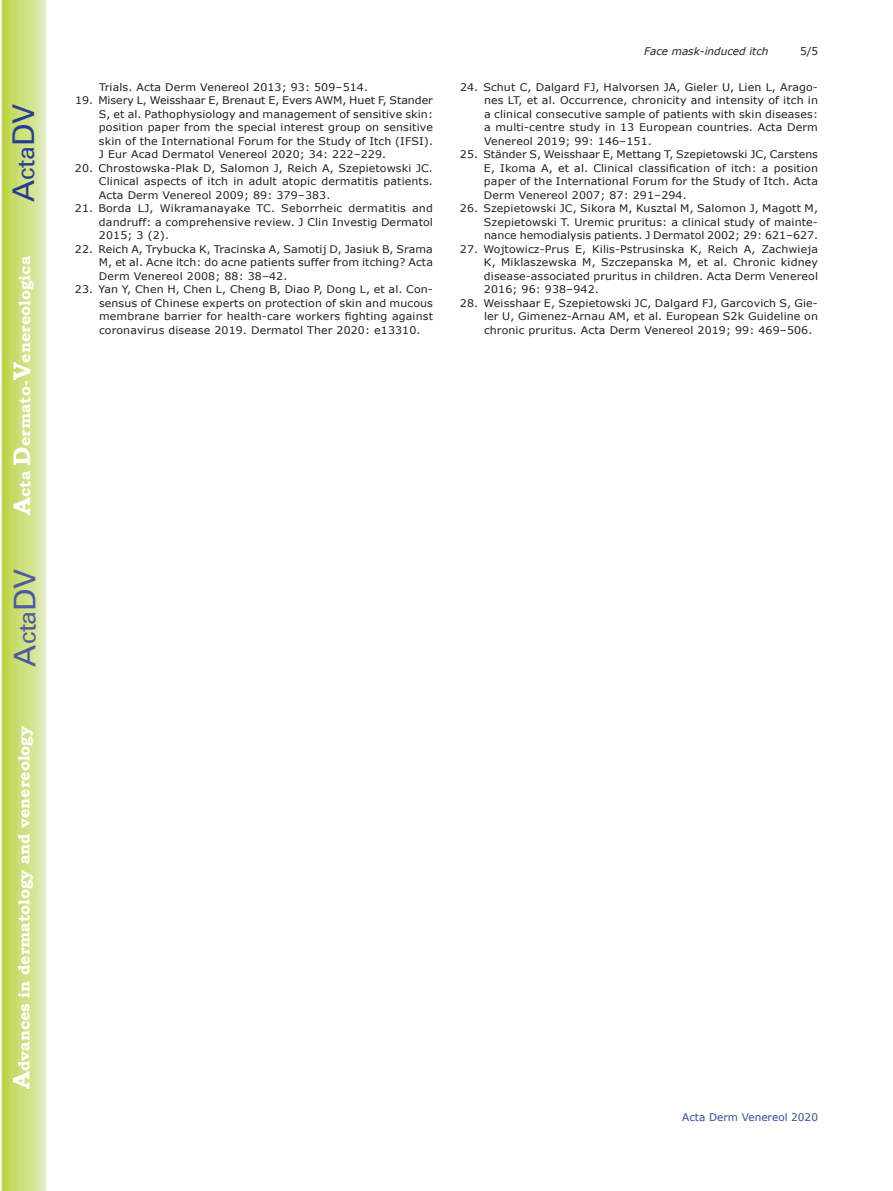
<style>
.page{position:relative;width:893px;height:1191px;background:#fff}
.page>*{position:absolute;margin:0;border:0;box-sizing:border-box;transform-origin:0 0}
.t1{font:30px "Univers";color:#4d5a9e}
.t2{font:30px "Univers";color:#253f8e}
.t3{font:700 15.75px "Bookman Old Style";color:#fff}
.t4{font:10.5px/13.5px "Verdana";letter-spacing:.01em;color:#231f20;text-align:justify;scale:1.05 1}
.t5{font:italic 10.5px "Verdana";color:#231f20}
.t6{font:10.5px "Verdana";color:#324f95}
.t7{font:10.5px "Verdana";letter-spacing:.01em;color:#231f20}
.s1{font-size:24px}
</style>
<div class="page">
<svg style="left:1px;top:0;width:45px;height:1191px;background:#cfe084"></svg>
<h1 class="t2" style="left:6px;top:202px;width:100px;rotate:-90deg">A<span class="s1">cta</span>DV</h1>
<h2 class="t3" style="left:15px;top:515px;width:260px;rotate:-90deg"><span class="s1">A</span>cta <span class="s1">D</span>ermato-<span class="s1">V</span>enereologica</h2>
<h1 class="t1" style="left:7px;top:666px;width:100px;rotate:-90deg">A<span class="s1">cta</span>DV</h1>
<h2 class="t3" style="left:15px;top:1088px;width:364px;rotate:-90deg"><span class="s1">A</span>dvances in dermatology and venereology</h2>
<p class="t4" style="left:99px;top:80px;width:258px">Trials. Acta Derm Venereol 2013; 93: 509–514.</p>
<p class="t4" style="left:99px;top:94px;width:320px;text-indent:-24px">19. Misery L, Weisshaar E, Brenaut E, Evers AWM, Huet F, Stander S, et al. Pathophysiology and management of sensitive skin: position paper from the special interest group on sensitive skin of the International Forum for the Study of Itch (IFSI).<br>J Eur Acad Dermatol Venereol 2020; 34: 222–229.</p>
<p class="t4" style="left:99px;top:161px;width:320px;text-indent:-24px">20. Chrostowska-Plak D, Salomon J, Reich A, Szepietowski JC.<br>Clinical aspects of itch in adult atopic dermatitis patients.<br>Acta Derm Venereol 2009; 89: 379–383.</p>
<p class="t4" style="left:99px;top:202px;width:320px;text-indent:-24px">21. Borda LJ, Wikramanayake TC. Seborrheic dermatitis and dandruff: a comprehensive review. J Clin Investig Dermatol 2015; 3 (2).</p>
<p class="t4" style="left:99px;top:242px;width:320px;text-indent:-24px">22. Reich A, Trybucka K, Tracinska A, Samotij D, Jasiuk B, Srama M, et al. Acne itch: do acne patients suffer from itching? Acta Derm Venereol 2008; 88: 38–42.</p>
<p class="t4" style="left:99px;top:283px;width:320px;text-indent:-24px">23. Yan Y, Chen H, Chen L, Cheng B, Diao P, Dong L, et al. Con&shy;sensus of Chinese experts on protection of skin and mucous membrane barrier for health-care workers fighting against coronavirus disease 2019. Dermatol Ther 2020: e13310.</p>
<p class="t5" style="left:644px;top:44px;width:126px">Face mask-induced itch</p>
<p class="t7" style="left:800px;top:44px;width:20px">5/5</p>
<p class="t4" style="left:484px;top:80px;width:320px;text-indent:-24px">24. Schut C, Dalgard FJ, Halvorsen JA, Gieler U, Lien L, Arago&shy;nes LT, et al. Occurrence, chronicity and intensity of itch in a clinical consecutive sample of patients with skin diseases: a multi-centre study in 13 European countries. Acta Derm Venereol 2019; 99: 146–151.</p>
<p class="t4" style="left:484px;top:148px;width:320px;text-indent:-24px">25. Ständer S, Weisshaar E, Mettang T, Szepietowski JC, Carstens E, Ikoma A, et al. Clinical classification of itch: a position paper of the International Forum for the Study of Itch. Acta Derm Venereol 2007; 87: 291–294.</p>
<p class="t4" style="left:484px;top:202px;width:320px;text-indent:-24px">26. Szepietowski JC, Sikora M, Kusztal M, Salomon J, Magott M, Szepietowski T. Uremic pruritus: a clinical study of mainte&shy;nance hemodialysis patients. J Dermatol 2002; 29: 621–627.</p>
<p class="t4" style="left:484px;top:242px;width:320px;text-indent:-24px">27. Wojtowicz-Prus E, Kilis-Pstrusinska K, Reich A, Zachwieja K, Miklaszewska M, Szczepanska M, et al. Chronic kidney disease-associated pruritus in children. Acta Derm Venereol 2016; 96: 938–942.</p>
<p class="t4" style="left:484px;top:296px;width:320px;text-indent:-24px">28. Weisshaar E, Szepietowski JC, Dalgard FJ, Garcovich S, Gie&shy;ler U, Gimenez-Arnau AM, et al. European S2k Guideline on chronic pruritus. Acta Derm Venereol 2019; 99: 469–506.</p>
<p class="t6" style="left:682px;top:1110px;width:137px">Acta Derm Venereol 2020</p>
</div>
